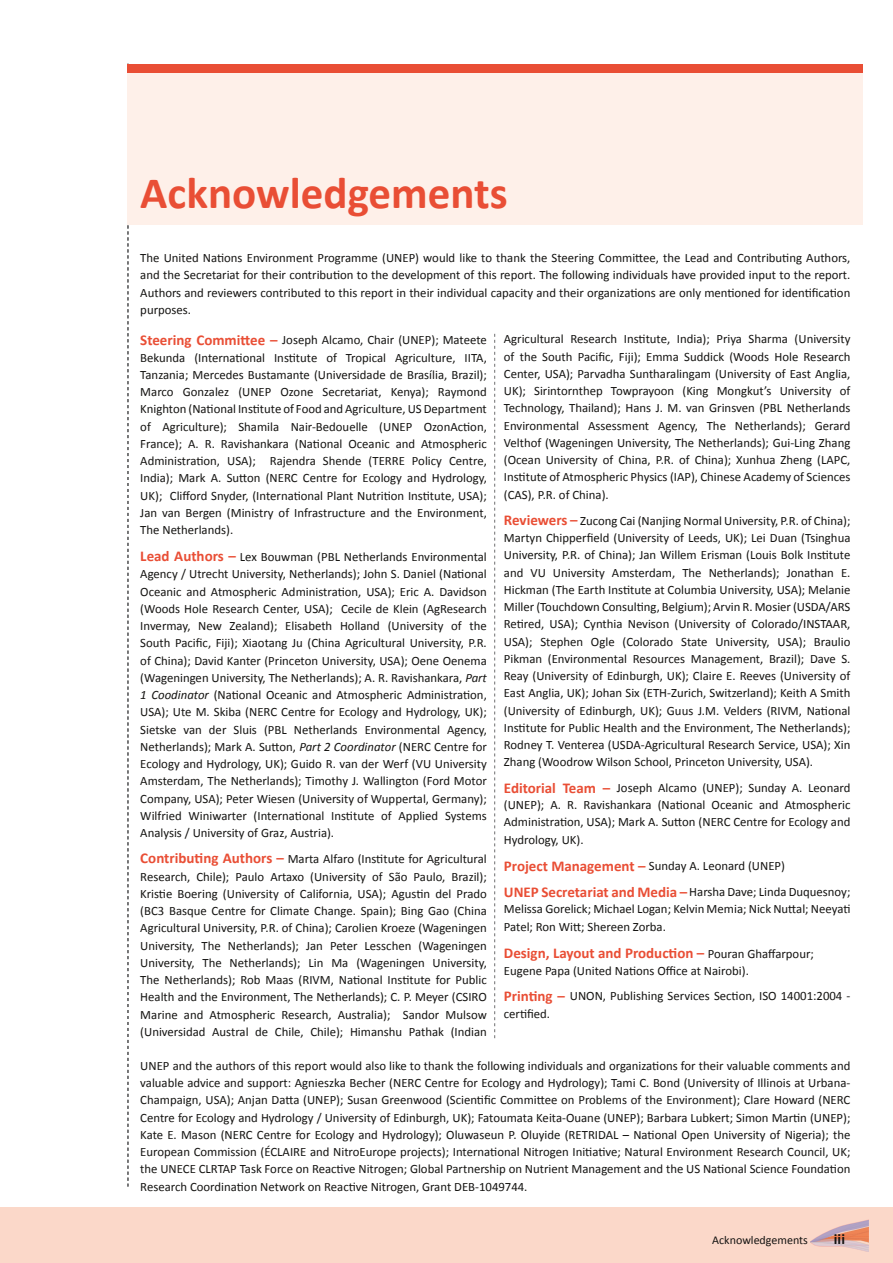
<style>
.page{position:relative;width:893px;height:1263px;background:#fff}
.page>*{position:absolute;margin:0;border:0;box-sizing:border-box;transform-origin:0 0}
.t1{font:700 45px "Calibri";color:#e94e35}
.t2{font:700 15px "Calibri";color:#e94e35}
.t3{font:700 15px "Calibri";color:#151412}
.t4{font:12.75px/17.2px "Calibri";color:#151412;text-align:justify}
.t5{font:12px "Calibri";color:#151412}
.s1{font-weight:700;font-size:15px;color:#e94e35}
.s2{font-style:italic}
.s3{font-weight:400;font-size:12.75px;color:#151412}
</style>
<div class="page">
<div style="left:0;top:1208px;width:893px;height:55px;background:#fbd8c9"></div>
<svg style="left:810px;top:1220px;width:59px;height:32px"></svg>
<svg style="left:494px;top:334px;width:1px;height:704px"></svg>
<svg style="left:128px;top:225px;width:1px;height:961px"></svg>
<div style="left:128px;top:64px;width:735px;height:161px;background:#fef0e9"></div>
<div style="left:128px;top:64px;width:735px;height:8px;background:#e94e35"></div>
<h1 class="t1" style="left:140px;top:165px;width:369px">Acknowledgements</h1>
<p class="t4" style="left:140px;top:249px;width:712px">The United Nations Environment Programme (UNEP) would like to thank the Steering Committee, the Lead and Contributing Authors, and the Secretariat for their contribution to the development of this report. The following individuals have provided input to the report.<br>Authors and reviewers contributed to this report in their individual capacity and their organizations are only mentioned for identification purposes.</p>
<p class="t4" style="left:140px;top:331px;width:348px"><span class="s1">Steering Committee –</span> Joseph Alcamo, Chair (UNEP); Mateete Bekunda (International Institute of Tropical Agriculture, IITA, Tanzania; Mercedes Bustamante (Universidade de Brasília, Brazil); Marco Gonzalez (UNEP Ozone Secretariat, Kenya); Raymond Knighton (National Institute of Food and Agriculture, US Department of Agriculture); Shamila Nair-Bedouelle (UNEP OzonAction, France); A. R. Ravishankara (National Oceanic and Atmospheric Administration, USA); Rajendra Shende (TERRE Policy Centre, India); Mark A. Sutton (NERC Centre for Ecology and Hydrology, UK); Clifford Snyder, (International Plant Nutrition Institute, USA); Jan van Bergen (Ministry of Infrastructure and the Environment, The Netherlands).</p>
<p class="t4" style="left:140px;top:548px;width:348px"><span class="s1">Lead Authors –</span> Lex Bouwman (PBL Netherlands Environmental Agency / Utrecht University, Netherlands); John S. Daniel (National Oceanic and Atmospheric Administration, USA); Eric A. Davidson (Woods Hole Research Center, USA); Cecile de Klein (AgResearch Invermay, New Zealand); Elisabeth Holland (University of the South Pacific, Fiji); Xiaotang Ju (China Agricultural University, P.R. of China); David Kanter (Princeton University, USA); Oene Oenema (Wageningen University, The Netherlands); A. R. Ravishankara, <span class="s2">Part 1 Coodinator</span> (National Oceanic and Atmospheric Administration, USA); Ute M. Skiba (NERC Centre for Ecology and Hydrology, UK); Sietske van der Sluis (PBL Netherlands Environmental Agency, Netherlands); Mark A. Sutton, <span class="s2">Part 2 Coordinator</span> (NERC Centre for Ecology and Hydrology, UK); Guido R. van der Werf (VU University Amsterdam, The Netherlands); Timothy J. Wallington (Ford Motor Company, USA); Peter Wiesen (University of Wuppertal, Germany); Wilfried Winiwarter (International Institute of Applied Systems Analysis / University of Graz, Austria).</p>
<p class="t4" style="left:140px;top:850px;width:348px"><span class="s1">Contributing Authors –</span> Marta Alfaro (Institute for Agricultural Research, Chile); Paulo Artaxo (University of São Paulo, Brazil); Kristie Boering (University of California, USA); Agustin del Prado (BC3 Basque Centre for Climate Change. Spain); Bing Gao (China Agricultural University, P.R. of China); Carolien Kroeze (Wageningen University, The Netherlands); Jan Peter Lesschen (Wageningen University, The Netherlands); Lin Ma (Wageningen University, The Netherlands); Rob Maas (RIVM, National Institute for Public Health and the Environment, The Netherlands); C. P. Meyer (CSIRO Marine and Atmospheric Research, Australia); Sandor Mulsow (Universidad Austral de Chile, Chile); Himanshu Pathak (Indian</p>
<p class="t4" style="left:504px;top:330px;width:348px">Agricultural Research Institute, India); Priya Sharma (University of the South Pacific, Fiji); Emma Suddick (Woods Hole Research Center, USA); Parvadha Suntharalingam (University of East Anglia, UK); Sirintornthep Towprayoon (King Mongkut’s University of Technology, Thailand); Hans J. M. van Grinsven (PBL Netherlands Environmental Assessment Agency, The Netherlands); Gerard Velthof (Wageningen University, The Netherlands); Gui-Ling Zhang (Ocean University of China, P.R. of China); Xunhua Zheng (LAPC, Institute of Atmospheric Physics (IAP), Chinese Academy of Sciences (CAS), P.R. of China).</p>
<p class="t4" style="left:504px;top:511px;width:348px"><span class="s1">Reviewers –</span> Zucong Cai (Nanjing Normal University, P.R. of China); Martyn Chipperfield (University of Leeds, UK); Lei Duan (Tsinghua University, P.R. of China); Jan Willem Erisman (Louis Bolk Institute and VU University Amsterdam, The Netherlands); Jonathan E.<br>Hickman (The Earth Institute at Columbia University, USA); Melanie Miller (Touchdown Consulting, Belgium); Arvin R. Mosier (USDA/ARS Retired, USA); Cynthia Nevison (University of Colorado/INSTAAR, USA); Stephen Ogle (Colorado State University, USA); Braulio Pikman (Environmental Resources Management, Brazil); Dave S.<br>Reay (University of Edinburgh, UK); Claire E. Reeves (University of East Anglia, UK); Johan Six (ETH-Zurich, Switzerland); Keith A Smith (University of Edinburgh, UK); Guus J.M. Velders (RIVM, National Institute for Public Health and the Environment, The Netherlands); Rodney T. Venterea (USDA-Agricultural Research Service, USA); Xin Zhang (Woodrow Wilson School, Princeton University, USA).</p>
<p class="t4" style="left:504px;top:778px;width:348px"><span class="s1">Editorial Team –</span> Joseph Alcamo (UNEP); Sunday A. Leonard (UNEP); A. R. Ravishankara (National Oceanic and Atmospheric Administration, USA); Mark A. Sutton (NERC Centre for Ecology and Hydrology, UK).</p>
<p class="t4" style="left:504px;top:852px;width:348px;line-height:26.2px"><span class="s1">Project Management –</span> Sunday A. Leonard (UNEP)<br><span class="s1">UNEP Secretariat and Media –</span> Harsha Dave; Linda Duquesnoy;</p>
<p class="t4" style="left:504px;top:900px;width:348px">Melissa Gorelick; Michael Logan; Kelvin Memia; Nick Nuttal; Neeyati<br>Patel; Ron Witt; Shereen Zorba.</p>
<p class="t2" style="left:504px;top:943px;width:311px">Design, Layout and Production – <span class="s3">Pouran Ghaffarpour;</span></p>
<p class="t4" style="left:504px;top:957px;width:348px;line-height:25.5px">Eugene Papa (United Nations Office at Nairobi).<br><span class="s1">Printing –</span> UNON, Publishing Services Section, ISO 14001:2004 -</p>
<p class="t4" style="left:504px;top:1004px;width:48px">certified.</p>
<p class="t4" style="left:140px;top:1056px;width:712px">UNEP and the authors of this report would also like to thank the following individuals and organizations for their valuable comments and valuable advice and support: Agnieszka Becher (NERC Centre for Ecology and Hydrology); Tami C. Bond (University of Illinois at Urbana-Champaign, USA); Anjan Datta (UNEP); Susan Greenwood (Scientific Committee on Problems of the Environment); Clare Howard (NERC Centre for Ecology and Hydrology / University of Edinburgh, UK); Fatoumata Keita-Ouane (UNEP); Barbara Lubkert; Simon Martin (UNEP); Kate E. Mason (NERC Centre for Ecology and Hydrology); Oluwaseun P. Oluyide (RETRIDAL – National Open University of Nigeria); the European Commission (ÉCLAIRE and NitroEurope projects); International Nitrogen Initiative; Natural Environment Research Council, UK; the UNECE CLRTAP Task Force on Reactive Nitrogen; Global Partnership on Nutrient Management and the US National Science Foundation Research Coordination Network on Reactive Nitrogen, Grant DEB-1049744.</p>
<p class="t5" style="left:712px;top:1233px;width:97px">Acknowledgements</p>
<p class="t3" style="left:834px;top:1229px;width:13px">iii</p>
</div>
